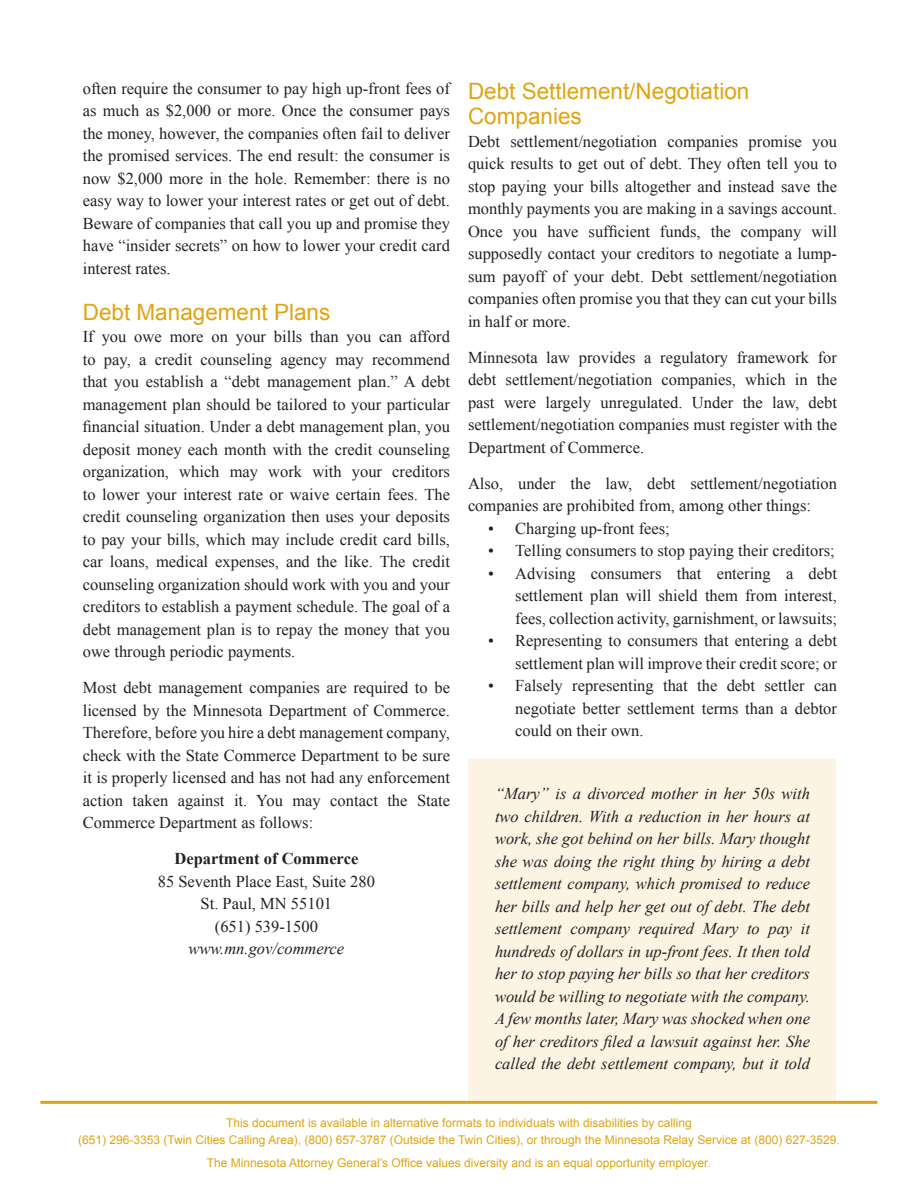
<style>
.page{position:relative;width:918px;height:1188px;background:#fff}
.page>*{position:absolute;margin:0;border:0;box-sizing:border-box;transform-origin:0 0}
.h2{font:22.5px/25.5px "Arial";color:#e0a410}
.p{font:16.5px/22.5px "Times New Roman";color:#231f20;text-align:justify}
.p_1{font:16.5px/22.5px "Times New Roman";color:#231f20;text-align:justify}
.p-2{font:italic 16.5px/22.5px "Times New Roman";color:#231f20;text-align:justify}
.li{font:16.5px/22.5px "Times New Roman";color:#231f20;text-align:justify}
.t1{font:12px/16.5px "Arial";color:#e0a410;text-align:center}
.s1{font-weight:700}
.s2{font-style:italic}
</style>
<div class="page">
<div style="left:469px;top:759px;width:367px;height:341px;background:#fcf3e3"></div>
<hr style="left:40px;top:1101px;width:837px;height:3px;background:#e0a410">
<p class="p" style="left:83px;top:77px;width:369px">often require the consumer to pay high up-front fees of as much as $2,000 or more. Once the consumer pays the money, however, the companies often fail to deliver the promised services. The end result: the consumer is now $2,000 more in the hole. Remember: there is no easy way to lower your interest rates or get out of debt.<br>Beware of companies that call you up and promise they have “insider secrets” on how to lower your credit card interest rates.</p>
<h2 class="h2" style="left:83px;top:299px;width:249px">Debt Management Plans</h2>
<p class="p_1" style="left:83px;top:325px;width:369px">If you owe more on your bills than you can afford to pay, a credit counseling agency may recommend that you establish a “debt management plan.” A debt management plan should be tailored to your particular financial situation. Under a debt management plan, you deposit money each month with the credit counseling organization, which may work with your creditors to lower your interest rate or waive certain fees. The credit counseling organization then uses your deposits to pay your bills, which may include credit card bills, car loans, medical expenses, and the like. The credit counseling organization should work with you and your creditors to establish a payment schedule. The goal of a debt management plan is to repay the money that you owe through periodic payments.</p>
<p class="p" style="left:83px;top:676px;width:369px">Most debt management companies are required to be licensed by the Minnesota Department of Commerce.<br>Therefore, before you hire a debt management company, check with the State Commerce Department to be sure it is properly licensed and has not had any enforcement action taken against it. You may contact the State Commerce Department as follows:</p>
<p class="p" style="left:158px;top:847px;width:219px;text-align:center"><span class="s1">Department of Commerce<br></span>85 Seventh Place East, Suite 280<br>St. Paul, MN 55101<br>(651) 539-1500 <span class="s2">www.mn.gov/commerce</span></p>
<h2 class="h2" style="left:468px;top:78px;width:283px">Debt Settlement/Negotiation<br>Companies</h2>
<p class="p_1" style="left:468px;top:130px;width:371px">Debt settlement/negotiation companies promise you quick results to get out of debt. They often tell you to stop paying your bills altogether and instead save the monthly payments you are making in a savings account.<br>Once you have sufficient funds, the company will supposedly contact your creditors to negotiate a lump&shy;sum payoff of your debt. Debt settlement/negotiation companies often promise you that they can cut your bills in half or more.</p>
<p class="p" style="left:468px;top:346px;width:371px">Minnesota law provides a regulatory framework for debt settlement/negotiation companies, which in the past were largely unregulated. Under the law, debt settlement/negotiation companies must register with the Department of Commerce.</p>
<p class="p" style="left:468px;top:472px;width:371px">Also, under the law, debt settlement/negotiation companies are prohibited from, among other things:</p>
<p class="li" style="left:488px;top:517px;width:183px">• Charging up-front fees;</p>
<p class="li" style="left:488px;top:539px;width:348px">• Telling consumers to stop paying their creditors;</p>
<p class="li" style="left:515px;top:562px;width:323px;text-indent:-27px">• Advising consumers that entering a debt settlement plan will shield them from interest, fees, collection activity, garnishment, or lawsuits;</p>
<p class="li" style="left:488px;top:629px;width:350px;text-align:right">• Representing to consumers that entering a debt settlement plan will improve their credit score; or</p>
<p class="li" style="left:515px;top:674px;width:323px;text-indent:-27px">• Falsely representing that the debt settler can negotiate better settlement terms than a debtor could on their own.</p>
<p class="p-2" style="left:495px;top:782px;width:317px">“Mary” is a divorced mother in her 50s with two children. With a reduction in her hours at work, she got behind on her bills. Mary thought she was doing the right thing by hiring a debt settlement company, which promised to reduce her bills and help her get out of debt. The debt settlement company required Mary to pay it hundreds of dollars in up-front fees. It then told her to stop paying her bills so that her creditors would be willing to negotiate with the company.<br>A few months later, Mary was shocked when one of her creditors filed a lawsuit against her. She called the debt settlement company, but it told</p>
<p class="t1" style="left:78px;top:1115px;width:763px">This document is available in alternative formats to individuals with disabilities by calling<br>(651) 296-3353 (Twin Cities Calling Area), (800) 657-3787 (Outside the Twin Cities), or through the Minnesota Relay Service at (800) 627-3529.</p>
<p class="t1" style="left:207px;top:1155px;width:506px">The Minnesota Attorney General’s Office values diversity and is an equal opportunity employer.</p>
</div>
